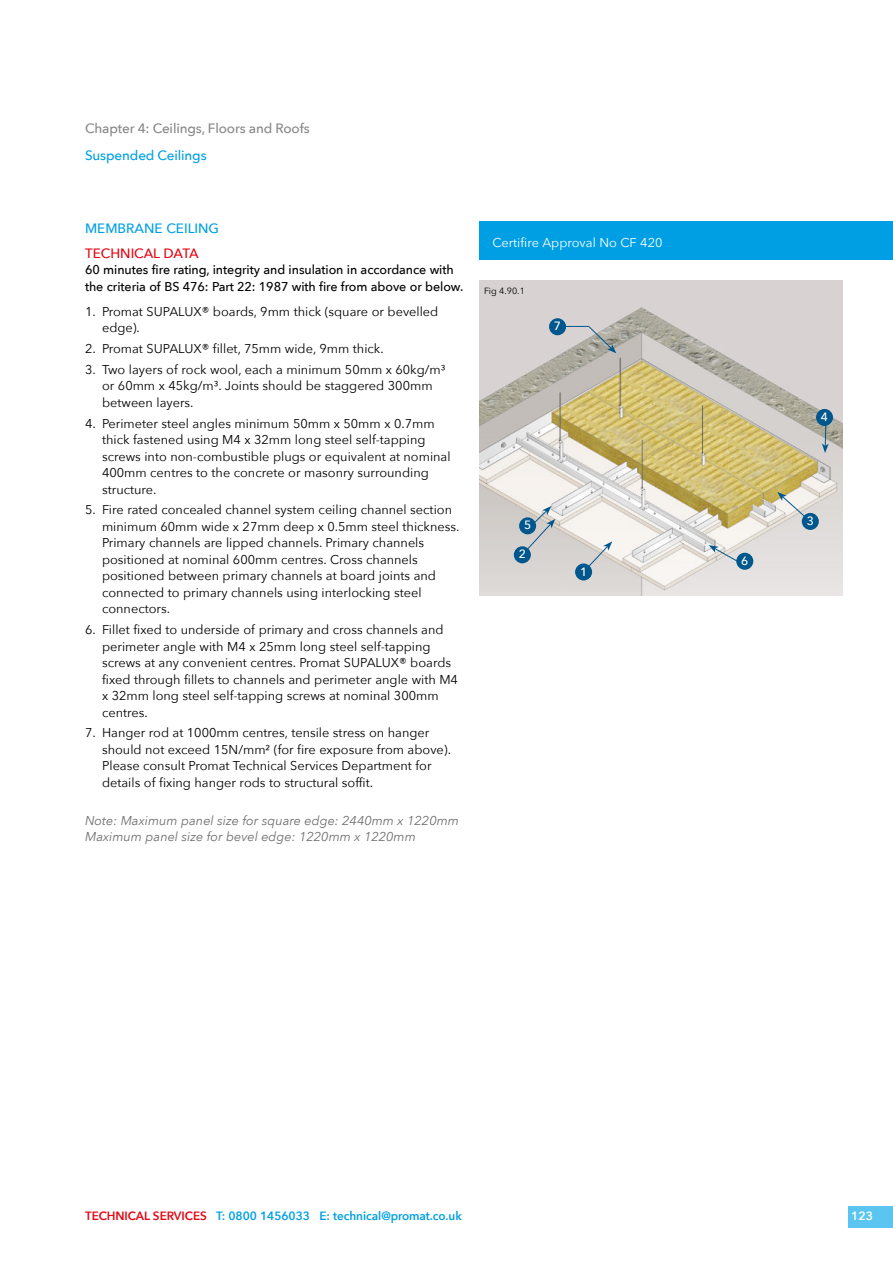
<style>
.page{position:relative;width:893px;height:1263px;background:#fff}
.page>*{position:absolute;margin:0;border:0;box-sizing:border-box;transform-origin:0 0}
.t1{font:500 13.5px "Avenir Next";letter-spacing:-.01em;color:#009fe3}
.t2{font:500 13.5px "Avenir Next";letter-spacing:-.01em;color:#878787}
.t3{font:500 13.5px "Avenir Next";color:#e30613}
.t4{font:12.75px/16.5px "Avenir Next";color:#000}
.t5{font:500 12.75px/16.5px "Avenir Next";letter-spacing:-.005em;color:#000}
.t6{font:italic 12.75px/16.5px "Avenir Next";color:#706f6f}
.t7{font:12.75px "Avenir Next";color:#fff}
.t8{font:600 12px "Avenir Next";letter-spacing:-.005em;color:#009fe3}
.t9{font:500 12px "Avenir Next";color:#fff}
.t10{font:600 12px "Avenir Next";color:#fff}
.t11{font:9px "Avenir Next";color:#000}
.s1{color:#e30613}
</style>
<div class="page">
<div style="left:480px;top:221px;width:413px;height:38px;background:#009fe3"></div>
<img style="left:480px;top:281px;width:362px;height:314px">
<div style="left:549px;top:318px;width:17px;height:17px;background:#00578d;border-radius:50%"></div>
<div style="left:514px;top:546px;width:17px;height:17px;background:#00578d;border-radius:50%"></div>
<div style="left:519px;top:517px;width:17px;height:17px;background:#00578d;border-radius:50%"></div>
<div style="left:816px;top:409px;width:17px;height:17px;background:#00578d;border-radius:50%"></div>
<div style="left:575px;top:563px;width:17px;height:17px;background:#00578d;border-radius:50%"></div>
<svg style="left:587px;top:541px;width:25px;height:27px"></svg>
<svg style="left:709px;top:545px;width:32px;height:19px"></svg>
<svg style="left:777px;top:492px;width:29px;height:26px"></svg>
<svg style="left:822px;top:424px;width:7px;height:29px"></svg>
<svg style="left:565px;top:325px;width:51px;height:28px"></svg>
<div style="left:802px;top:513px;width:17px;height:17px;background:#00578d;border-radius:50%"></div>
<svg style="left:526px;top:506px;width:29px;height:45px"></svg>
<div style="left:736px;top:553px;width:17px;height:17px;background:#00578d;border-radius:50%"></div>
<div style="left:848px;top:1206px;width:45px;height:21px;background:#5bc5f2"></div>
<p class="t2" style="left:85px;top:117px;width:226px">Chapter 4: Ceilings, Floors and Roofs</p>
<p class="t1" style="left:85px;top:144px;width:123px">Suspended Ceilings</p>
<p class="t1" style="left:85px;top:217px;width:136px">MEMBRANE CEILING</p>
<p class="t3" style="left:85px;top:242px;width:115px">TECHNICAL DATA</p>
<p class="t5" style="left:85px;top:261px;width:378px">60 minutes fire rating, integrity and insulation in accordance with the criteria of BS 476: Part 22: 1987 with fire from above or below.</p>
<p class="t4" style="left:102px;top:303px;width:338px;text-indent:-17px">1. Promat SUPALUX® boards, 9mm thick (square or bevelled edge).</p>
<p class="t4" style="left:85px;top:340px;width:298px">2. Promat SUPALUX® fillet, 75mm wide, 9mm thick.</p>
<p class="t4" style="left:102px;top:361px;width:345px;text-indent:-17px">3. Two layers of rock wool, each a minimum 50mm x 60kg/m3 or 60mm x 45kg/m3. Joints should be staggered 300mm between layers.</p>
<p class="t4" style="left:102px;top:414px;width:350px;text-indent:-17px">4. Perimeter steel angles minimum 50mm x 50mm x 0.7mm thick fastened using M4 x 32mm long steel self-tapping screws into non-combustible plugs or equivalent at nominal 400mm centres to the concrete or masonry surrounding structure.</p>
<p class="t4" style="left:102px;top:501px;width:357px;text-indent:-17px">5. Fire rated concealed channel system ceiling channel section minimum 60mm wide x 27mm deep x 0.5mm steel thickness.<br>Primary channels are lipped channels. Primary channels positioned at nominal 600mm centres. Cross channels positioned between primary channels at board joints and connected to primary channels using interlocking steel connectors.</p>
<p class="t4" style="left:102px;top:621px;width:357px;text-indent:-17px">6. Fillet fixed to underside of primary and cross channels and perimeter angle with M4 x 25mm long steel self-tapping screws at any convenient centres. Promat SUPALUX® boards fixed through fillets to channels and perimeter angle with M4 x 32mm long steel self-tapping screws at nominal 300mm centres.</p>
<p class="t4" style="left:102px;top:724px;width:348px;text-indent:-17px">7. Hanger rod at 1000mm centres, tensile stress on hanger should not exceed 15N/mm2 (for fire exposure from above).<br>Please consult Promat Technical Services Department for details of fixing hanger rods to structural soffit.</p>
<p class="t6" style="left:85px;top:811px;width:375px">Note: Maximum panel size for square edge: 2440mm x 1220mm<br>Maximum panel size for bevel edge: 1220mm x 1220mm</p>
<p class="t7" style="left:492px;top:231px;width:171px">Certifire Approval No CF 420</p>
<p class="t11" style="left:484px;top:283px;width:42px">Fig 4.90.1</p>
<p class="t9" style="left:554px;top:316px;width:9px">7</p>
<p class="t9" style="left:524px;top:515px;width:9px">5</p>
<p class="t9" style="left:519px;top:544px;width:9px">2</p>
<p class="t9" style="left:580px;top:561px;width:9px">1</p>
<p class="t9" style="left:741px;top:550px;width:9px">6</p>
<p class="t9" style="left:821px;top:407px;width:9px">4</p>
<p class="t9" style="left:807px;top:510px;width:9px">3</p>
<p class="t8" style="left:85px;top:1205px;width:378px"><span class="s1">TECHNICAL SERVICES</span> T: 0800 1456033 E: technical@promat.co.uk</p>
<p class="t10" style="left:851px;top:1205px;width:23px">123</p>
</div>
